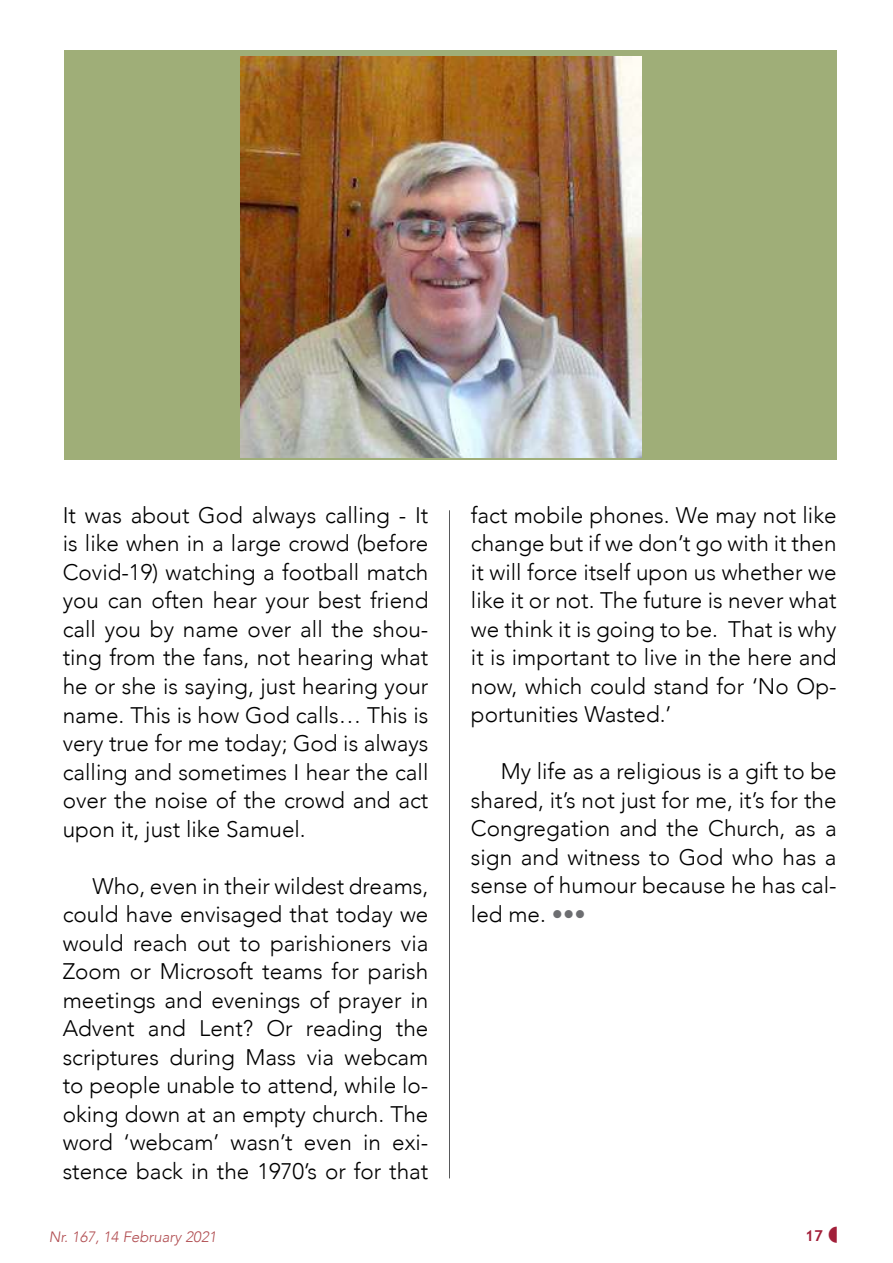
<style>
.page{position:relative;width:893px;height:1263px;background:#fff}
.page>*{position:absolute;margin:0;border:0;box-sizing:border-box;transform-origin:0 0}
.t1{font:300 22.5px/28.5px "Avenir";color:#000;text-align:justify}
.t2{font:italic 300 15px "Avenir";color:#b14e52}
.t3{font:700 15px "Trebuchet MS";color:#a2203a}
.s1{color:#6d6e71}
</style>
<div class="page">
<hr style="left:449px;top:510px;width:1px;height:668px;background:#58595b">
<div style="left:64px;top:50px;width:773px;height:409px;background:#9fae78"></div>
<img style="left:241px;top:57px;width:401px;height:400px">
<p class="t1" style="left:63px;top:501px;width:367px">It was about God always calling - It is like when in a large crowd (before Covid-19) watching a football match you can often hear your best friend call you by name over all the shou&shy;ting from the fans, not hearing what he or she is saying, just hearing your name. This is how God calls… This is very true for me today; God is always calling and sometimes I hear the call over the noise of the crowd and act upon it, just like Samuel.</p>
<p class="t1" style="left:63px;top:871px;width:367px;text-indent:30px">Who, even in their wildest dreams, could have envisaged that today we would reach out to parishioners via Zoom or Microsoft teams for parish meetings and evenings of prayer in Advent and Lent? Or reading the scriptures during Mass via webcam to people unable to attend, while lo&shy;oking down at an empty church. The word ‘webcam’ wasn’t even in exi&shy;stence back in the 1970’s or for that</p>
<p class="t1" style="left:471px;top:501px;width:367px">fact mobile phones. We may not like change but if we don’t go with it then it will force itself upon us whether we like it or not. The future is never what we think it is going to be. That is why it is important to live in the here and now, which could stand for ‘No Op&shy;portunities Wasted.’</p>
<p class="t1" style="left:471px;top:757px;width:367px;text-indent:30px">My life as a religious is a gift to be shared, it’s not just for me, it’s for the Congregation and the Church, as a sign and witness to God who has a sense of humour because he has cal&shy;led me. <span class="s1">•••</span></p>
<p class="t2" style="left:49px;top:1228px;width:169px">Nr. 167, 14 February 2021</p>
<p class="t3" style="left:805px;top:1226px;width:19px">17</p>
</div>
